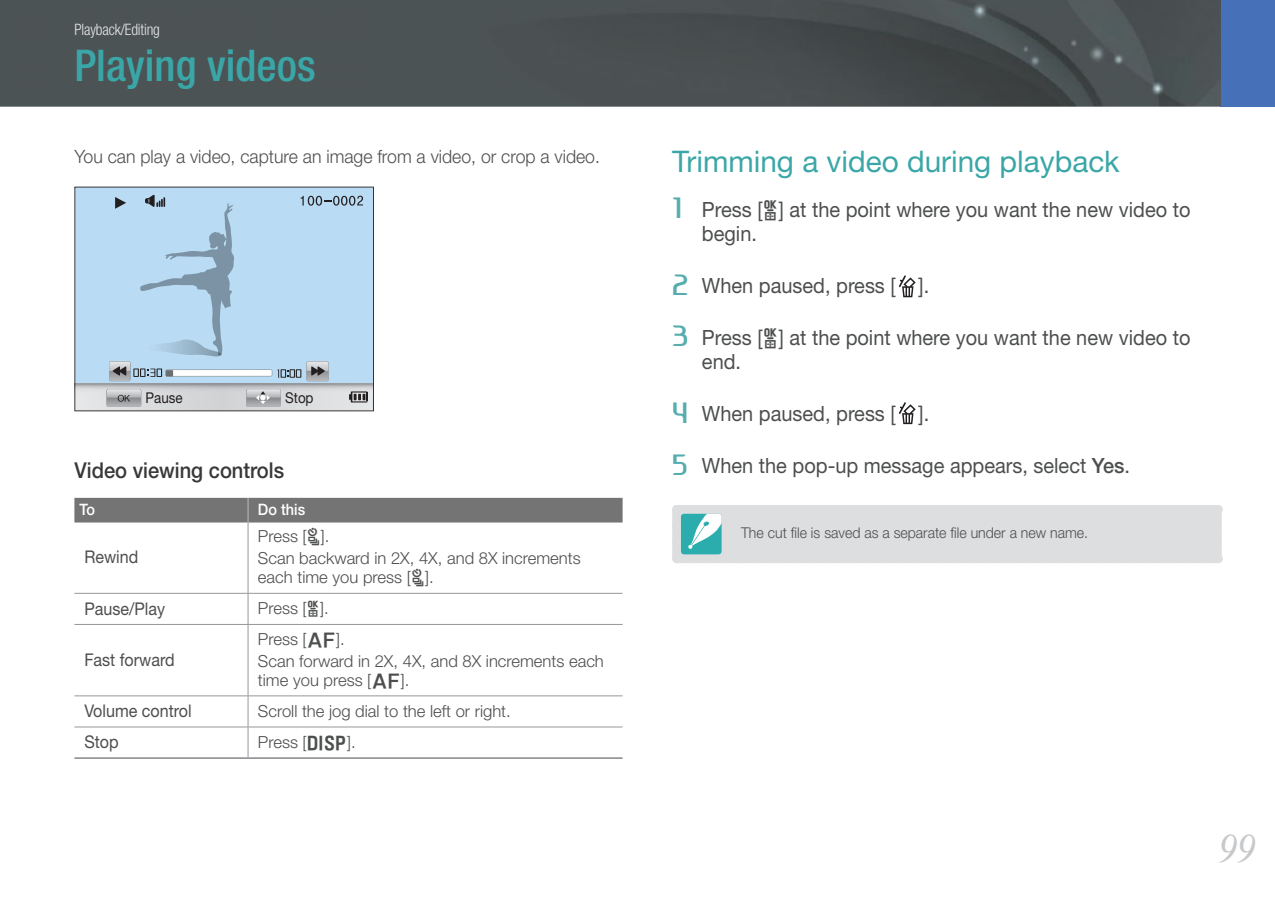
<style>
.page{position:relative;width:1275px;height:903px;background:#fff}
.page>*{position:absolute;margin:0;border:0;box-sizing:border-box;transform-origin:0 0}
.t1{font:500 condensed 43.75px "Helvetica Neue";color:#3ba6a7}
.t2{font:italic 40.25px "Times New Roman";color:#c6c8ca;scale:.95 1}
.t3{font:29.75px "Helvetica Neue";color:#3ba6a7}
.t4{font:500 21.88px "Helvetica Neue";color:#383839;scale:.92 1}
.t5{font:21px/24.5px "Helvetica Neue";color:#4d4e4f;scale:.95 1}
.t6{font:300 18.38px "Helvetica Neue";color:#4d4e4f;scale:.96 1}
.t7{font:17.5px "Helvetica Neue";color:#4d4e4f;scale:.92 1}
.t8{font:300 16.62px/21.7px "Helvetica Neue";color:#4d4e4f}
.t9{font:300 condensed 15.75px "Helvetica Neue";letter-spacing:-.01em;color:#e6e7e9;scale:.96 1}
.t10{font:500 15.75px "Helvetica Neue";color:#fff;scale:.92 1}
.t11{font:300 14.88px "Helvetica Neue";color:#4d4e4f;scale:.95 1}
.t12{font:14.88px "Helvetica Neue";letter-spacing:-.005em;color:#231f20;scale:.9 1}
.s1{font-family:"NX20";font-weight:400}
.s2{font-family:"Ageonebold";font-size:26.25px;color:#57adae}
.s3{font-family:"NX20"}
.s4{font-weight:500}
</style>
<div class="page">
<div style="left:1220px;top:0;width:55px;height:107px;background:#4670b7"></div>
<img style="left:0;top:0;width:1221px;height:107px">
<svg style="left:74px;top:187px;width:300px;height:224px;background:#a1bbcf"></svg>
<svg style="left:75px;top:195px;width:298px;height:216px;background:#b5d1e5"></svg>
<hr style="left:248px;top:522px;width:1px;height:71px;background:#96979b">
<hr style="left:74px;top:593px;width:174px;height:1px;background:#96979b">
<hr style="left:248px;top:593px;width:375px;height:1px;background:#96979b">
<hr style="left:248px;top:594px;width:1px;height:30px;background:#96979b">
<hr style="left:74px;top:624px;width:174px;height:1px;background:#96979b">
<hr style="left:248px;top:624px;width:375px;height:1px;background:#96979b">
<hr style="left:248px;top:625px;width:1px;height:70px;background:#96979b">
<hr style="left:74px;top:695px;width:174px;height:1px;background:#96979b">
<hr style="left:248px;top:695px;width:375px;height:1px;background:#96979b">
<hr style="left:248px;top:696px;width:1px;height:31px;background:#96979b">
<hr style="left:74px;top:727px;width:174px;height:1px;background:#96979b">
<hr style="left:248px;top:727px;width:375px;height:1px;background:#96979b">
<hr style="left:248px;top:727px;width:1px;height:30px;background:#96979b">
<hr style="left:74px;top:757px;width:174px;height:2px;background:#96979b">
<hr style="left:248px;top:757px;width:375px;height:2px;background:#96979b">
<div style="left:74px;top:498px;width:549px;height:24px;background:#747474"></div>
<svg style="left:899px;top:275px;width:17px;height:22px"></svg>
<svg style="left:899px;top:402px;width:17px;height:22px"></svg>
<div style="left:672px;top:505px;width:550px;height:58px;background:#dddedf"></div>
<p class="t9" style="left:74px;top:23px;width:91px">Playback/Editing</p>
<h1 class="t1" style="left:74px;top:50px;width:243px">Playing videos</h1>
<p class="t6" style="left:74px;top:150px;width:549px">You can play a video, capture an image from a video, or crop a video.</p>
<p class="t12" style="left:146px;top:392px;width:43px">Pause</p>
<p class="t12" style="left:285px;top:392px;width:33px">Stop</p>
<h3 class="t4" style="left:74px;top:462px;width:230px">Video viewing controls</h3>
<p class="t10" style="left:79px;top:504px;width:18px">To</p>
<p class="t10" style="left:258px;top:504px;width:53px">Do this</p>
<p class="t7" style="left:84px;top:551px;width:60px">Rewind</p>
<p class="t8" style="left:258px;top:527px;width:324px">Press [<span class="s1">C</span>].<br>Scan backward in 2X, 4X, and 8X increments</p>
<p class="t8" style="left:258px;top:568px;width:177px">each time you press [<span class="s1">C</span>].</p>
<p class="t7" style="left:84px;top:602px;width:89px">Pause/Play</p>
<p class="t8" style="left:258px;top:599px;width:72px">Press [<span class="s1">O</span>].</p>
<p class="t7" style="left:84px;top:653px;width:100px">Fast forward</p>
<p class="t8" style="left:258px;top:630px;width:347px">Press [<span class="s1">F</span>].<br>Scan forward in 2X, 4X, and 8X increments each</p>
<p class="t8" style="left:258px;top:671px;width:153px">time you press [<span class="s1">F</span>].</p>
<p class="t7" style="left:84px;top:704px;width:118px">Volume control</p>
<p class="t8" style="left:258px;top:701px;width:254px">Scroll the jog dial to the left or right.</p>
<p class="t7" style="left:84px;top:736px;width:39px">Stop</p>
<p class="t8" style="left:258px;top:733px;width:99px">Press [<span class="s1">D</span>].</p>
<h3 class="t3" style="left:672px;top:151px;width:449px">Trimming a video during playback</h3>
<p class="t5" style="left:702px;top:199px;width:516px;text-indent:-30px"><span class="s2">1</span> Press [<span class="s3">O</span>] at the point where you want the new video to begin.</p>
<p class="t5" style="left:672px;top:275px;width:272px"><span class="s2">2</span> When paused, press [ ].</p>
<p class="t5" style="left:702px;top:327px;width:516px;text-indent:-30px"><span class="s2">3</span> Press [<span class="s3">O</span>] at the point where you want the new video to end.</p>
<p class="t5" style="left:672px;top:403px;width:272px"><span class="s2">4</span> When paused, press [ ].</p>
<p class="t5" style="left:672px;top:455px;width:483px"><span class="s2">5</span> When the pop-up message appears, select <span class="s4">Yes</span>.</p>
<p class="t11" style="left:741px;top:527px;width:367px">The cut file is saved as a separate file under a new name.</p>
<h2 class="t2" style="left:1218px;top:826px;width:41px">99</h2>
</div>
